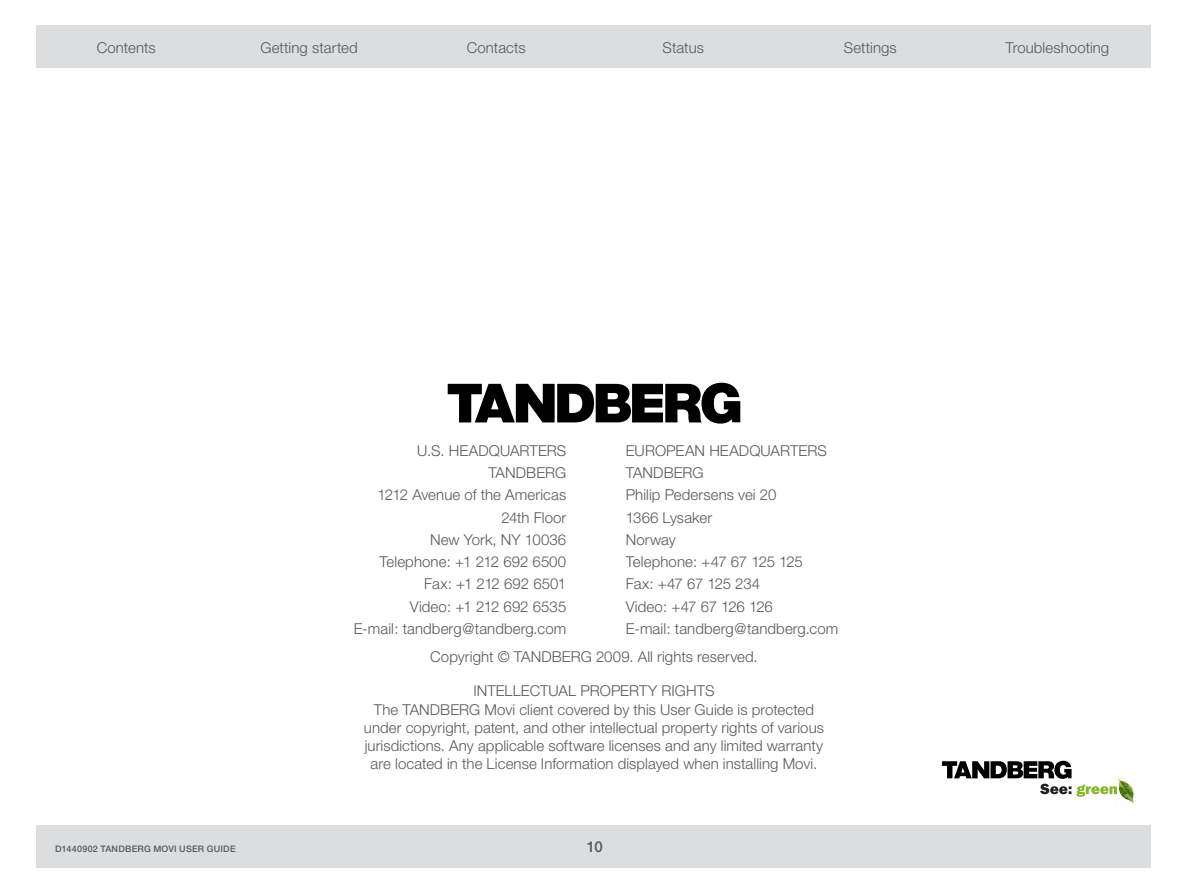
<style>
.page{position:relative;width:1188px;height:893px;background:#fff}
.page>*{position:absolute;margin:0;border:0;box-sizing:border-box;transform-origin:0 0}
.t1{font:300 15px/22.2px "Helvetica Neue";letter-spacing:.005em;color:#57585a;text-align:center}
.t2{font:500 15px "Helvetica Neue";color:#57585a}
.t3{font:500 9px "Helvetica Neue";letter-spacing:.025em;color:#57585a}
</style>
<div class="page">
<img style="left:1118px;top:778px;width:16px;height:26px">
<svg style="left:942px;top:761px;width:175px;height:36px"></svg>
<div style="left:37px;top:825px;width:1114px;height:42px;background:#dcdddf"></div>
<div style="left:37px;top:26px;width:1114px;height:42px;background:#dcdddf"></div>
<svg style="left:448px;top:383px;width:292px;height:41px"></svg>
<p class="t1" style="left:97px;top:36px;width:60px">Contents</p>
<p class="t1" style="left:260px;top:36px;width:99px">Getting started</p>
<p class="t1" style="left:467px;top:36px;width:60px">Contacts</p>
<p class="t1" style="left:663px;top:36px;width:43px">Status</p>
<p class="t1" style="left:844px;top:36px;width:55px">Settings</p>
<p class="t1" style="left:1006px;top:36px;width:105px">Troubleshooting</p>
<p class="t1" style="left:354px;top:439px;width:214px;text-align:right">U.S. HEADQUARTERS<br>TANDBERG<br>1212 Avenue of the Americas<br>24th Floor<br>New York, NY 10036<br>Telephone: +1 212 692 6500<br>Fax: +1 212 692 6501<br>Video: +1 212 692 6535<br>E-mail: tandberg@tandberg.com</p>
<p class="t1" style="left:626px;top:439px;width:214px;text-align:left">EUROPEAN HEADQUARTERS<br>TANDBERG<br>Philip Pedersens vei 20<br>1366 Lysaker<br>Norway<br>Telephone: +47 67 125 125<br>Fax: +47 67 125 234<br>Video: +47 67 126 126<br>E-mail: tandberg@tandberg.com</p>
<p class="t1" style="left:430px;top:646px;width:329px">Copyright © TANDBERG 2009. All rights reserved.</p>
<p class="t1" style="left:374px;top:680px;width:442px;line-height:19.5px">INTELLECTUAL PROPERTY RIGHTS<br>The TANDBERG Movi client covered by this User Guide is protected</p>
<p class="t1" style="left:364px;top:719px;width:462px;line-height:18px">under copyright, patent, and other intellectual property rights of various jurisdictions. Any applicable software licenses and any limited warranty are located in the License Information displayed when installing Movi.</p>
<p class="t3" style="left:55px;top:843px;width:182px">D1440902 TANDBERG MOVI USER GUIDE</p>
<p class="t2" style="left:587px;top:838px;width:17px">10</p>
</div>
